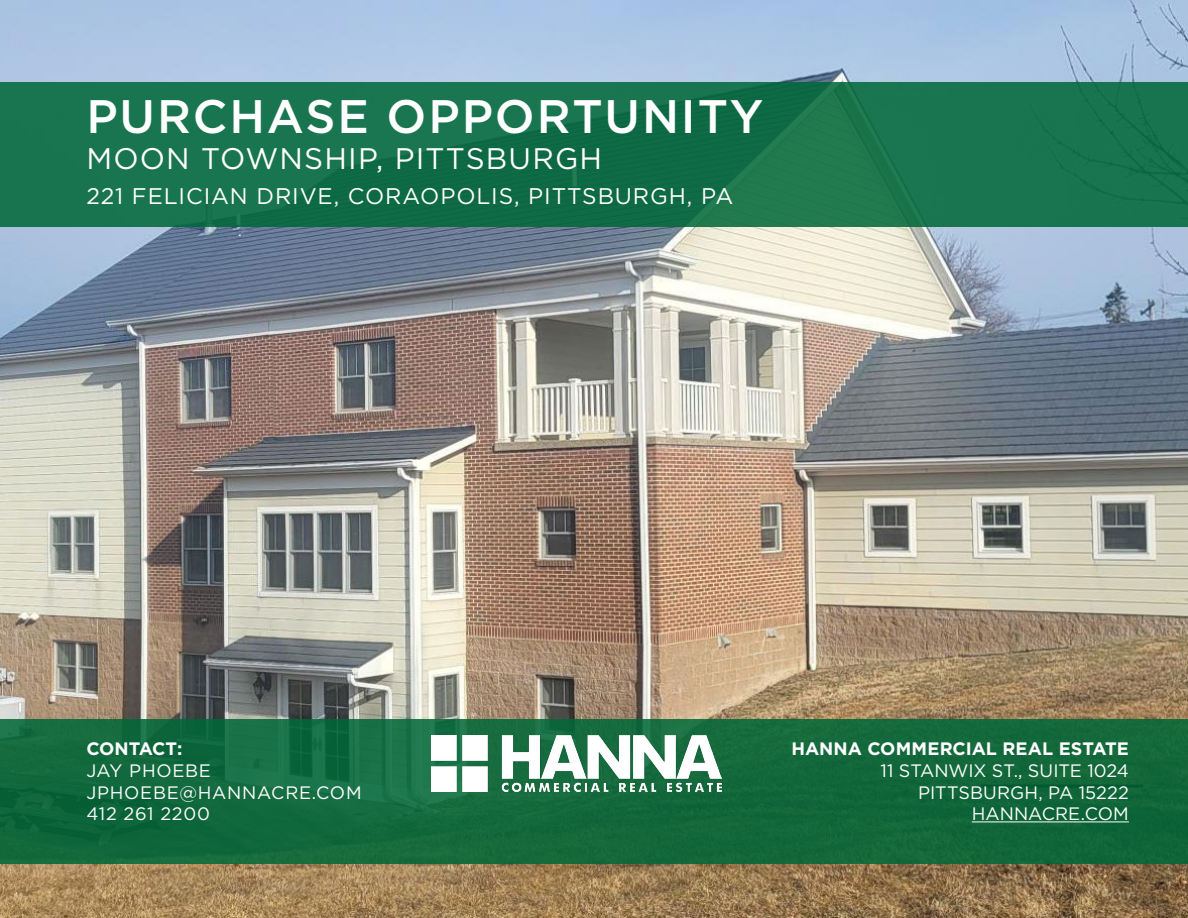
<style>
.page{position:relative;width:1188px;height:918px;background:#fff}
.page>*{position:absolute;margin:0;border:0;box-sizing:border-box;transform-origin:0 0}
.t1{font:500 46.95px "Gotham";letter-spacing:.04em;color:#fff}
.t2{font:29.7px "Gotham";letter-spacing:.04em;color:#fff}
.t3{font:22.65px "Gotham";letter-spacing:.04em;color:#fff}
.t4{font:18px/21.6px "Gotham";letter-spacing:.01em;color:#fff;text-align:right}
.t5{font:18px/21.6px "Gotham";letter-spacing:.04em;color:#fff}
.t6{font:700 18px "Gotham";color:#fff}
</style>
<div class="page">
<img style="left:0;top:0;width:1188px;height:918px">
<div style="left:0;top:83px;width:1188px;height:144px;background:linear-gradient(to right,#16724d,#17734c)"></div>
<svg style="left:0;top:720px;width:1188px;height:144px;background:#12693c"></svg>
<hr style="left:972px;top:821px;width:157px;height:1px;background:#fff">
<img style="left:432px;top:735px;width:289px;height:57px">
<h1 class="t1" style="left:86px;top:86px;width:679px">PURCHASE OPPORTUNITY</h1>
<h2 class="t2" style="left:86px;top:139px;width:517px">MOON TOWNSHIP, PITTSBURGH</h2>
<p class="t3" style="left:86px;top:182px;width:648px">221 FELICIAN DRIVE, CORAOPOLIS, PITTSBURGH, PA</p>
<p class="t6" style="left:86px;top:737px;width:97px">CONTACT:</p>
<p class="t5" style="left:86px;top:759px;width:277px">JAY PHOEBE<br>JPHOEBE@HANNACRE.COM<br>412 261 2200</p>
<p class="t6" style="left:791px;top:737px;width:339px">HANNA COMMERCIAL REAL ESTATE</p>
<p class="t4" style="left:881px;top:759px;width:250px">11 STANWIX ST., SUITE 1024<br>PITTSBURGH, PA 15222<br>HANNACRE.COM</p>
</div>
